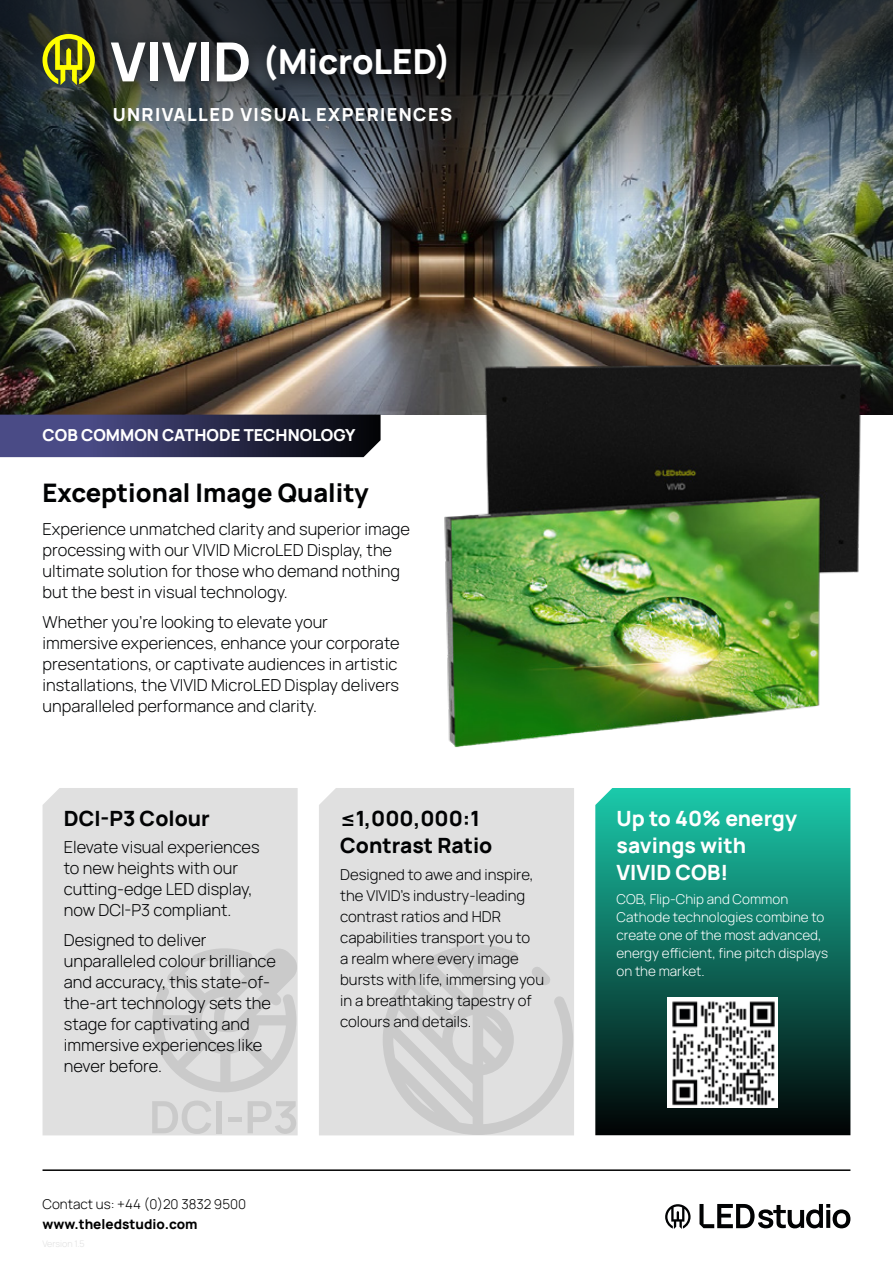
<style>
.page{position:relative;width:893px;height:1263px;background:#fff}
.page>*{position:absolute;margin:0;border:0;box-sizing:border-box;transform-origin:0 0}
.t1{font:800 34.5px "Manrope";color:#fff}
.t2{font:800 25.5px "Manrope";color:#010203}
.t3{font:800 21px/27px "Manrope";color:#fff}
.t4{font:800 21px/27px "Manrope";color:#010203}
.t5{font:800 21px "Manrope";color:#020304}
.t6{font:800 18px "Manrope";letter-spacing:.075em;color:#fff}
.t7{font:300 16.5px/21px "Manrope";color:#010203}
.t8{font:800 16.5px "Manrope";color:#fff}
.t9{font:300 15px/21px "Manrope";color:#010203}
.t10{font:300 13.5px/18px "Manrope";color:#fff}
.t11{font:300 13.5px "Manrope";color:#000}
.t12{font:800 13.5px "Manrope";color:#000}
.s1{font-size:54px}
</style>
<div class="page">
<hr style="left:43px;top:1169px;width:807px;height:2px;background:#000">
<svg style="left:665px;top:1204px;width:26px;height:25px"></svg>
<svg style="left:699px;top:1204px;width:151px;height:24px"></svg>
<img style="left:0;top:217px;width:893px;height:198px">
<img style="left:0;top:0;width:893px;height:217px">
<svg style="left:43px;top:34px;width:52px;height:51px;background:#888c18"></svg>
<svg style="left:0;top:415px;width:381px;height:42px;background:#303156"></svg>
<img style="left:414px;top:352px;width:476px;height:395px">
<div style="left:101px;top:32px;width:361px;height:67px;background:#010203;opacity:.6"></div>
<svg style="left:595px;top:788px;width:255px;height:347px;background:#0f6e5e"></svg>
<div style="left:667px;top:997px;width:111px;height:111px;background:#fff"></div>
<img style="left:672px;top:1001px;width:103px;height:105px">
<div style="left:319px;top:788px;width:255px;height:347px;background:#e0e0e0"></div>
<div style="left:43px;top:788px;width:255px;height:347px;background:#e0e0e0"></div>
<svg style="left:152px;top:1100px;width:59px;height:34px;background:#d6d6d6"></svg>
<div style="left:217px;top:1101px;width:5px;height:32px;background:#cacaca"></div>
<hr style="left:228px;top:1117px;width:14px;height:4px;background:#cacaca">
<svg style="left:248px;top:1101px;width:48px;height:33px;background:#d5d5d5"></svg>
<svg style="left:152px;top:947px;width:146px;height:145px;background:#d5d5d5"></svg>
<svg style="left:383px;top:944px;width:190px;height:191px;background:#d7d7d7"></svg>
<h1 class="t1" style="left:111px;top:37px;width:342px"><span class="s1">VIVID</span> (MicroLED)</h1>
<p class="t6" style="left:113px;top:102px;width:341px">UNRIVALLED VISUAL EXPERIENCES</p>
<p class="t8" style="left:43px;top:424px;width:314px">COB COMMON CATHODE TECHNOLOGY</p>
<h2 class="t2" style="left:43px;top:475px;width:328px">Exceptional Image Quality</h2>
<p class="t7" style="left:43px;top:518px;width:369px">Experience unmatched clarity and superior image processing with our VIVID MicroLED Display, the ultimate solution for those who demand nothing but the best in visual technology.</p>
<p class="t7" style="left:43px;top:611px;width:359px">Whether you’re looking to elevate your immersive experiences, enhance your corporate presentations, or captivate audiences in artistic installations, the VIVID MicroLED Display delivers unparalleled performance and clarity.</p>
<p class="t5" style="left:64px;top:804px;width:148px">DCI-P3 Colour</p>
<p class="t7" style="left:64px;top:836px;width:197px">Elevate visual experiences to new heights with our cutting-edge LED display, now DCI-P3 compliant.</p>
<p class="t7" style="left:64px;top:928px;width:214px">Designed to deliver unparalleled colour brilliance and accuracy, this state-of&shy;the-art technology sets the stage for captivating and immersive experiences like never before.</p>
<p class="t11" style="left:43px;top:1194px;width:205px">Contact us: +44 (0)20 3832 9500</p>
<p class="t12" style="left:43px;top:1214px;width:157px">www.theledstudio.com</p>
<p class="t4" style="left:340px;top:804px;width:154px">≤1,000,000:1<br>Contrast Ratio</p>
<p class="t9" style="left:340px;top:863px;width:205px">Designed to awe and inspire, the VIVID’s industry-leading contrast ratios and HDR capabilities transport you to<br>a realm where every image bursts with life, immersing you in a breathtaking tapestry of colours and details.</p>
<p class="t3" style="left:617px;top:804px;width:182px">Up to 40% energy savings with<br>VIVID COB!</p>
<p class="t10" style="left:617px;top:890px;width:213px">COB, Flip-Chip and Common<br>Cathode technologies combine to create one of the most advanced, energy efficient, fine pitch displays on the market.</p>
</div>
